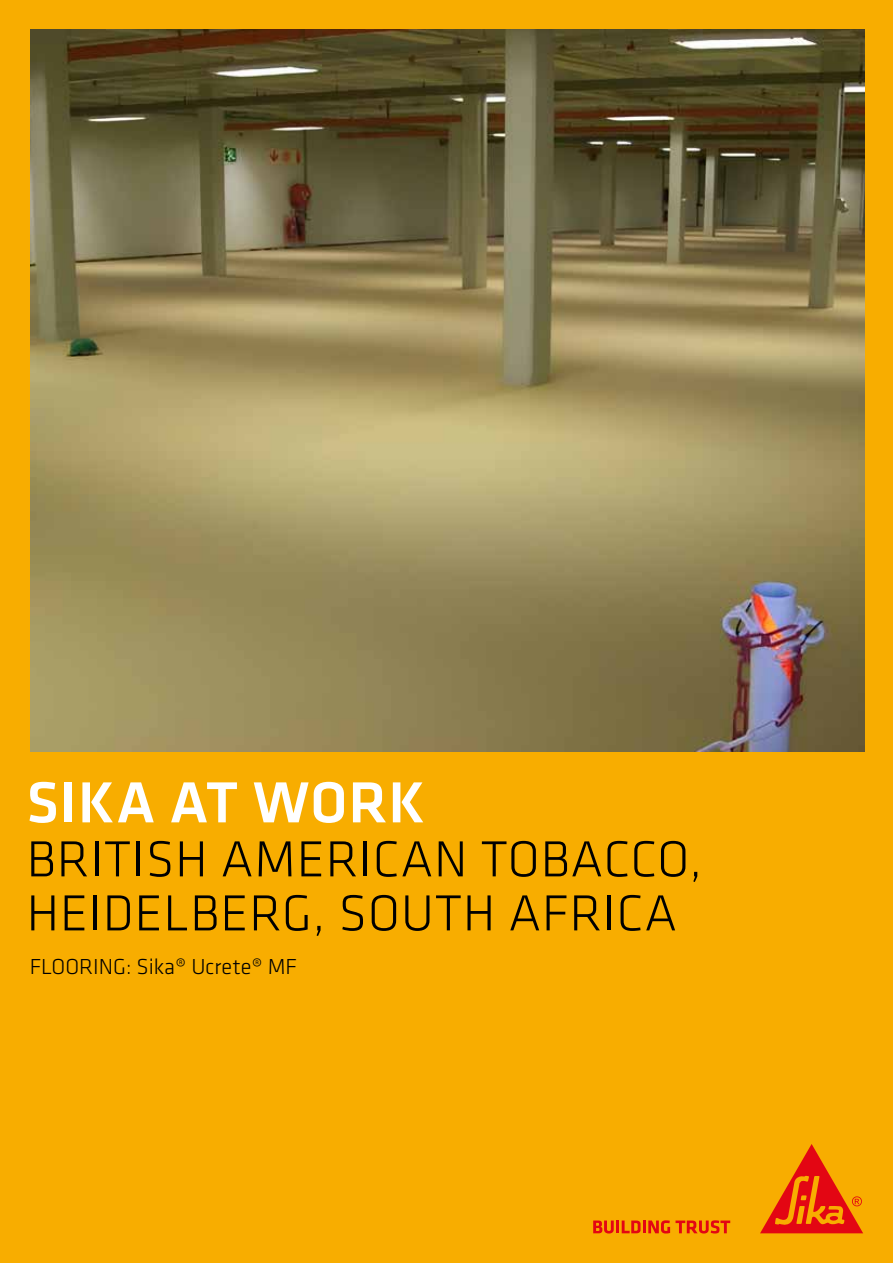
<style>
.page{position:relative;width:893px;height:1263px;background:#f8ad00}
.page>*{position:absolute;margin:0;border:0;box-sizing:border-box;transform-origin:0 0}
.t1{font:500 60px "Klavika";letter-spacing:.015em;color:#fff}
.t2{font:300 52.5px/54px "Klavika";letter-spacing:.015em;color:#000}
.t3{font:300 22.5px "Klavika";color:#000}
</style>
<div class="page">
<svg style="left:593px;top:1220px;width:137px;height:13px"></svg>
<svg style="left:760px;top:1144px;width:103px;height:89px"></svg>
<img style="left:31px;top:30px;width:833px;height:722px">
<p class="t1" style="left:27px;top:762px;width:400px">SIKA AT WORK</p>
<p class="t2" style="left:27px;top:831px;width:677px">BRITISH AMERICAN TOBACCO,<br>HEIDELBERG, SOUTH AFRICA</p>
<p class="t3" style="left:30px;top:953px;width:269px">FLOORING: Sika® Ucrete® MF</p>
</div>
